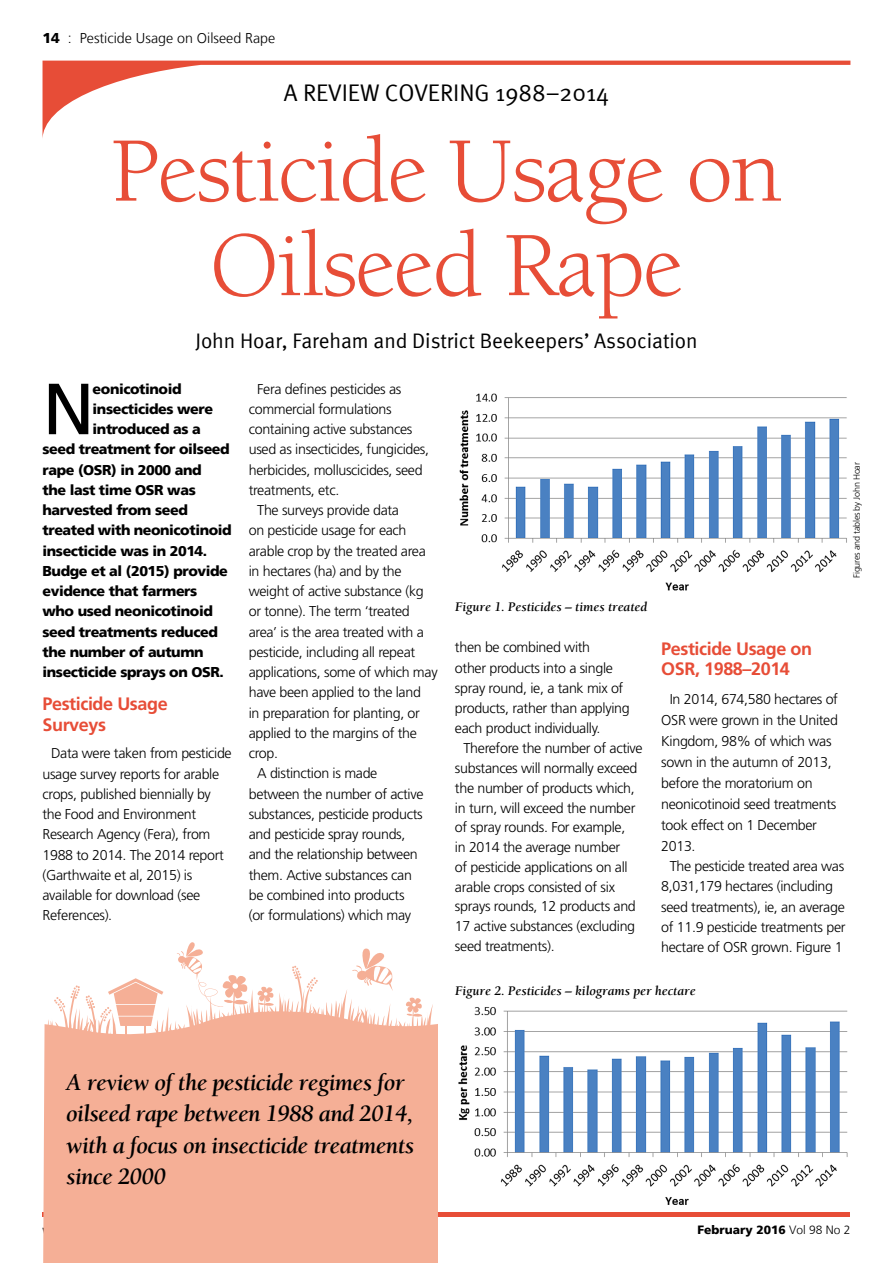
<style>
.page{position:relative;width:893px;height:1263px;background:#fff}
.page>*{position:absolute;margin:0;border:0;box-sizing:border-box;transform-origin:0 0}
.t1{font:94.5px/94.5px "Berkeley Std";letter-spacing:-.02em;color:#e74d37;text-align:center}
.t2{font:72.3px "Frutiger LT";color:#000}
.t3{font:italic 700 24px/31.5px "Berkeley Std";letter-spacing:-.025em;color:#000}
.t4{font:24px "Meta Normal Roman";letter-spacing:-.005em;color:#000}
.t5{font:21px "Meta Normal Roman";letter-spacing:-.005em;color:#000}
.t6{font:700 18px/20.2px "Frutiger LT Std";letter-spacing:-.025em;color:#e74d37}
.t7{font:300 14.25px/20.2px "Frutiger LT Std";letter-spacing:-.025em;color:#000}
.t8{font:900 14.25px "Frutiger LT";letter-spacing:-.03em;color:#000}
.t9{font:300 14.25px "Frutiger LT";color:#000}
.t10{font:italic 700 13.5px "Berkeley Std";letter-spacing:-.005em;color:#000}
.t11{font:900 12px "Frutiger LT";color:#000}
.t12{font:300 9px "Frutiger LT Std";letter-spacing:-.025em;color:#000}
.s1{font-weight:900}
.s2{font-weight:300}
</style>
<div class="page">
<hr style="left:43px;top:1212px;width:807px;height:4px;background:#e74d37">
<svg style="left:43px;top:61px;width:807px;height:73px"></svg>
<img style="left:459px;top:393px;width:388px;height:198px">
<img style="left:458px;top:1007px;width:390px;height:198px">
<svg style="left:54px;top:942px;width:379px;height:65px"></svg>
<div style="left:43px;top:1007px;width:395px;height:256px;background:#f5af96"></div>
<p class="t9" style="left:43px;top:30px;width:234px"><span class="s1">14</span> : Pesticide Usage on Oilseed Rape</p>
<h3 class="t4" style="left:284px;top:79px;width:327px">A review covering 1988–2014</h3>
<h1 class="t1" style="left:111px;top:125px;width:673px">Pesticide Usage on<br>Oilseed Rape</h1>
<h3 class="t5" style="left:195px;top:328px;width:504px">John Hoar, Fareham and District Beekeepers’ Association</h3>
<h2 class="t2" style="left:43px;top:367px;width:54px">N</h2>
<p class="t8" style="left:93px;top:380px;width:90px">eonicotinoid</p>
<p class="t8" style="left:93px;top:400px;width:122px">insecticides were</p>
<p class="t8" style="left:93px;top:421px;width:110px">introduced as a</p>
<p class="t8" style="left:43px;top:441px;width:189px">seed treatment for oilseed</p>
<p class="t8" style="left:43px;top:461px;width:161px">rape (OSR) in 2000 and</p>
<p class="t8" style="left:43px;top:481px;width:155px">the last time OSR was</p>
<p class="t8" style="left:43px;top:502px;width:147px">harvested from seed</p>
<p class="t8" style="left:43px;top:522px;width:191px">treated with neonicotinoid</p>
<p class="t8" style="left:43px;top:542px;width:166px">insecticide was in 2014.</p>
<p class="t8" style="left:43px;top:562px;width:187px">Budge et al (2015) provide</p>
<p class="t8" style="left:43px;top:583px;width:156px">evidence that farmers</p>
<p class="t8" style="left:43px;top:603px;width:172px">who used neonicotinoid</p>
<p class="t8" style="left:43px;top:623px;width:177px">seed treatments reduced</p>
<p class="t8" style="left:43px;top:643px;width:163px">the number of autumn</p>
<p class="t8" style="left:43px;top:664px;width:183px">insecticide sprays on OSR.</p>
<p class="t6" style="left:43px;top:694px;width:127px">Pesticide Usage<br>Surveys</p>
<p class="t7" style="left:43px;top:743px;width:191px;text-indent:9px">Data were taken from pesticide usage survey reports for arable crops, published biennially by the Food and Environment<br>Research Agency (Fera), from<br>1988 to 2014. The 2014 report (Garthwaite et al, 2015) is available for download (see<br>References).</p>
<p class="t7" style="left:257px;top:379px;width:146px">Fera defines pesticides as</p>
<p class="t7" style="left:249px;top:399px;width:144px">commercial formulations</p>
<p class="t7" style="left:249px;top:419px;width:165px">containing active substances</p>
<p class="t7" style="left:249px;top:440px;width:182px">used as insecticides, fungicides,</p>
<p class="t7" style="left:249px;top:460px;width:175px">herbicides, molluscicides, seed</p>
<p class="t7" style="left:249px;top:480px;width:92px">treatments, etc.</p>
<p class="t7" style="left:257px;top:500px;width:143px">The surveys provide data</p>
<p class="t7" style="left:249px;top:521px;width:159px">on pesticide usage for each</p>
<p class="t7" style="left:249px;top:541px;width:179px">arable crop by the treated area</p>
<p class="t7" style="left:249px;top:561px;width:154px">in hectares (ha) and by the</p>
<p class="t7" style="left:249px;top:581px;width:176px">weight of active substance (kg</p>
<p class="t7" style="left:249px;top:602px;width:163px">or tonne). The term ‘treated</p>
<p class="t7" style="left:249px;top:622px;width:177px">area’ is the area treated with a</p>
<p class="t7" style="left:249px;top:642px;width:168px">pesticide, including all repeat</p>
<p class="t7" style="left:249px;top:662px;width:190px">applications, some of which may</p>
<p class="t7" style="left:249px;top:683px;width:174px">have been applied to the land</p>
<p class="t7" style="left:249px;top:703px;width:173px">in preparation for planting, or</p>
<p class="t7" style="left:249px;top:723px;width:170px">applied to the margins of the</p>
<p class="t7" style="left:249px;top:743px;width:31px">crop.</p>
<p class="t7" style="left:257px;top:764px;width:122px">A distinction is made</p>
<p class="t7" style="left:249px;top:784px;width:176px">between the number of active</p>
<p class="t7" style="left:249px;top:804px;width:175px">substances, pesticide products</p>
<p class="t7" style="left:249px;top:824px;width:158px">and pesticide spray rounds,</p>
<p class="t7" style="left:249px;top:844px;width:171px">and the relationship between</p>
<p class="t7" style="left:249px;top:865px;width:165px">them. Active substances can</p>
<p class="t7" style="left:249px;top:885px;width:157px">be combined into products</p>
<p class="t7" style="left:249px;top:905px;width:164px">(or formulations) which may</p>
<p class="t10" style="left:455px;top:599px;width:194px">Figure 1. Pesticides – times treated</p>
<p class="t7" style="left:455px;top:637px;width:137px">then be combined with</p>
<p class="t7" style="left:455px;top:658px;width:159px">other products into a single</p>
<p class="t7" style="left:455px;top:678px;width:170px">spray round, ie, a tank mix of</p>
<p class="t7" style="left:455px;top:698px;width:176px">products, rather than applying</p>
<p class="t7" style="left:455px;top:718px;width:147px">each product individually.</p>
<p class="t7" style="left:463px;top:738px;width:181px">Therefore the number of active</p>
<p class="t7" style="left:455px;top:758px;width:184px">substances will normally exceed</p>
<p class="t7" style="left:455px;top:778px;width:181px">the number of products which,</p>
<p class="t7" style="left:455px;top:798px;width:182px">in turn, will exceed the number</p>
<p class="t7" style="left:455px;top:817px;width:172px">of spray rounds. For example,</p>
<p class="t7" style="left:455px;top:837px;width:167px">in 2014 the average number</p>
<p class="t7" style="left:455px;top:857px;width:174px">of pesticide applications on all</p>
<p class="t7" style="left:455px;top:877px;width:161px">arable crops consisted of six</p>
<p class="t7" style="left:455px;top:897px;width:182px">sprays rounds, 12 products and</p>
<p class="t7" style="left:455px;top:916px;width:182px">17 active substances (excluding</p>
<p class="t7" style="left:455px;top:936px;width:101px">seed treatments).</p>
<p class="t12" style="left:852px;top:578px;width:117px;rotate:-90deg">Figures and tables by John Hoar</p>
<p class="t6" style="left:661px;top:639px;width:152px">Pesticide Usage on<br>OSR, 1988–2014</p>
<p class="t7" style="left:670px;top:689px;width:170px">In 2014, 674,580 hectares of</p>
<p class="t7" style="left:661px;top:710px;width:178px">OSR were grown in the United</p>
<p class="t7" style="left:661px;top:731px;width:172px">Kingdom, 98% of which was</p>
<p class="t7" style="left:661px;top:752px;width:172px">sown in the autumn of 2013,</p>
<p class="t7" style="left:661px;top:773px;width:153px">before the moratorium on</p>
<p class="t7" style="left:661px;top:794px;width:177px">neonicotinoid seed treatments</p>
<p class="t7" style="left:661px;top:815px;width:157px">took effect on 1 December</p>
<p class="t7" style="left:661px;top:836px;width:36px">2013.</p>
<p class="t7" style="left:670px;top:856px;width:176px">The pesticide treated area was</p>
<p class="t7" style="left:661px;top:876px;width:173px">8,031,179 hectares (including</p>
<p class="t7" style="left:661px;top:897px;width:185px">seed treatments), ie, an average</p>
<p class="t7" style="left:661px;top:917px;width:186px">of 11.9 pesticide treatments per</p>
<p class="t7" style="left:661px;top:937px;width:183px">hectare of OSR grown. Figure 1</p>
<p class="t10" style="left:455px;top:983px;width:242px">Figure 2. Pesticides – kilograms per hectare</p>
<h3 class="t3" style="left:66px;top:1067px;width:349px">A review of the pesticide regimes for oilseed rape between 1988 and 2014, with a focus on insecticide treatments since 2000</h3>
<p class="t11" style="left:697px;top:1222px;width:155px">February 2016 <span class="s2">Vol 98 No 2</span></p>
</div>
